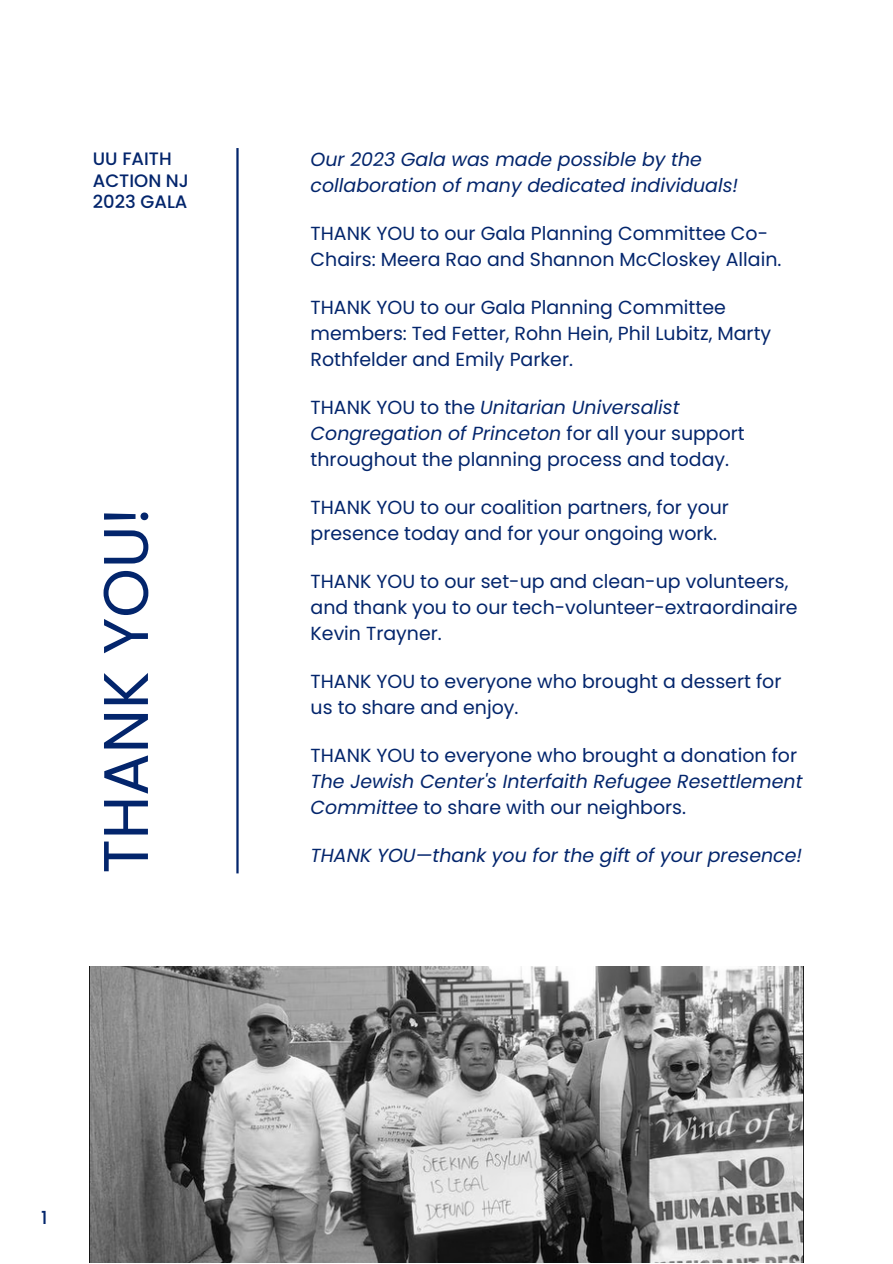
<style>
.page{position:relative;width:893px;height:1264px;background:#fff}
.page>*{position:absolute;margin:0;border:0;box-sizing:border-box;transform-origin:0 0}
.t1{font:63px "Poppins";color:#03256c}
.t2{font:18.9px/26.1px "Poppins";color:#03256c}
.t3{font:italic 18.9px/26.1px "Poppins";color:#03256c}
.t4{font:500 18px "Poppins";color:#03256c}
.s1{font-style:italic}
</style>
<div class="page">
<hr style="left:236px;top:148px;width:2px;height:725px;background:#03256c">
<img style="left:89px;top:966px;width:714px;height:296px">
<p class="t4" style="left:93px;top:146px;width:80px">UU FAITH</p>
<p class="t4" style="left:93px;top:168px;width:98px">ACTION NJ</p>
<p class="t4" style="left:93px;top:189px;width:96px">2023 GALA</p>
<p class="t1" style="left:82px;top:873px;width:368px;rotate:-90deg">THANK YOU!</p>
<p class="t3" style="left:310px;top:146px;width:429px">Our 2023 Gala was made possible by the collaboration of many dedicated individuals!</p>
<p class="t2" style="left:310px;top:220px;width:472px">THANK YOU to our Gala Planning Committee Co-<br>Chairs: Meera Rao and Shannon McCloskey Allain.</p>
<p class="t2" style="left:310px;top:294px;width:462px">THANK YOU to our Gala Planning Committee members: Ted Fetter, Rohn Hein, Phil Lubitz, Marty<br>Rothfelder and Emily Parker.</p>
<p class="t2" style="left:310px;top:394px;width:436px">THANK YOU to the <span class="s1">Unitarian Universalist<br>Congregation of Princeton</span> for all your support throughout the planning process and today.</p>
<p class="t2" style="left:310px;top:494px;width:420px">THANK YOU to our coalition partners, for your presence today and for your ongoing work.</p>
<p class="t2" style="left:310px;top:568px;width:488px">THANK YOU to our set-up and clean-up volunteers, and thank you to our tech-volunteer-extraordinaire<br>Kevin Trayner.</p>
<p class="t2" style="left:310px;top:668px;width:472px">THANK YOU to everyone who brought a dessert for us to share and enjoy.</p>
<p class="t2" style="left:310px;top:742px;width:493px">THANK YOU to everyone who brought a donation for<br><span class="s1">The Jewish Center's Interfaith Refugee Resettlement<br>Committee</span> to share with our neighbors.</p>
<p class="t3" style="left:310px;top:842px;width:493px">THANK YOU—thank you for the gift of your presence!</p>
<p class="t4" style="left:41px;top:1204px;width:8px">1</p>
</div>
